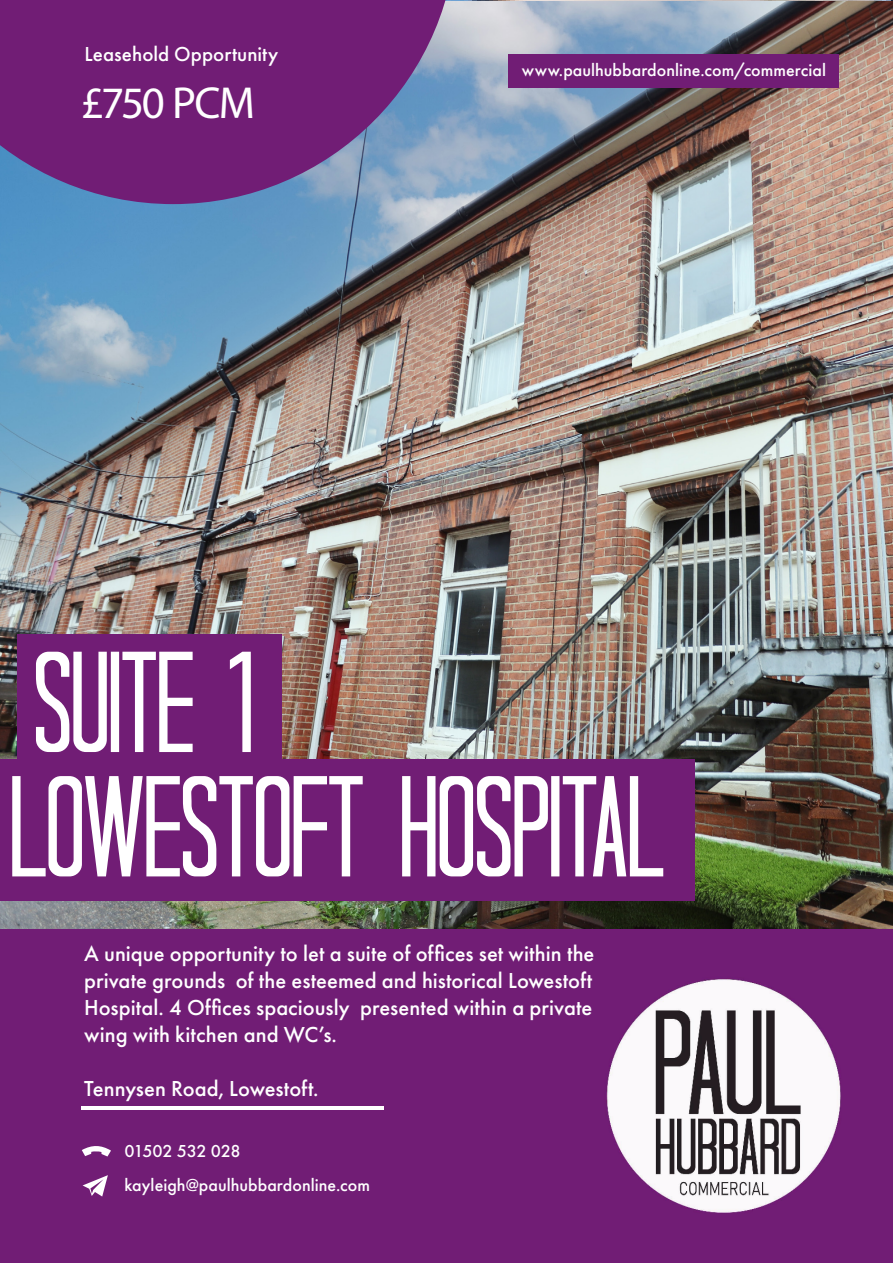
<style>
.page{position:relative;width:893px;height:1263px;background:#fff}
.page>*{position:absolute;margin:0;border:0;box-sizing:border-box;transform-origin:0 0}
.t1{font:condensed 143.4px "Tall Dark And Handsome";color:#fff}
.t2{font:45px "Myriad Pro";letter-spacing:-.045em;color:#fff}
.t3{font:500 22.5px/27px "Futura PT";letter-spacing:.005em;color:#fff;text-align:justify}
.t4{font:500 21px "Futura PT";letter-spacing:.005em;color:#fff}
.t5{font:500 18px "Futura PT";color:#fff}
.t6{font:500 18px "Futura PT";letter-spacing:-.025em;color:#fff}
</style>
<div class="page">
<img style="left:0;top:1px;width:893px;height:928px">
<svg style="left:0;top:0;width:457px;height:204px;fill:#711d75"></svg>
<div style="left:0;top:929px;width:893px;height:334px;background:#711d75"></div>
<div style="left:17px;top:635px;width:264px;height:141px;background:#711d75"></div>
<img style="left:606px;top:979px;width:235px;height:234px">
<div style="left:595px;top:967px;width:258px;height:258px;border:9px solid #711d75;border-radius:50%"></div>
<div style="left:509px;top:54px;width:330px;height:33px;background:#711d75"></div>
<svg style="left:83px;top:1175px;width:25px;height:21px"></svg>
<svg style="left:82px;top:1146px;width:29px;height:10px"></svg>
<hr style="left:81px;top:1106px;width:303px;height:4px;background:#fff">
<div style="left:0;top:759px;width:695px;height:141px;background:#711d75"></div>
<p class="t4" style="left:85px;top:41px;width:195px">Leasehold Opportunity</p>
<p class="t2" style="left:81px;top:75px;width:176px">£750 PCM</p>
<p class="t1" style="left:34px;top:619px;width:221px">SUITE 1</p>
<p class="t5" style="left:522px;top:59px;width:306px">www.paulhubbardonline.com/commercial</p>
<p class="t1" style="left:10px;top:743px;width:655px">LOWESTOFT HOSPITAL</p>
<p class="t3" style="left:84px;top:940px;width:512px">A unique opportunity to let a suite of offices set within the private grounds of the esteemed and historical Lowestoft Hospital. 4 Offices spaciously presented within a private wing with kitchen and WC’s.</p>
<p class="t3" style="left:84px;top:1075px;width:236px">Tennysen Road, Lowestoft.</p>
<p class="t6" style="left:125px;top:1140px;width:118px">01502 532 028</p>
<p class="t5" style="left:125px;top:1174px;width:247px">kayleigh@paulhubbardonline.com</p>
</div>
